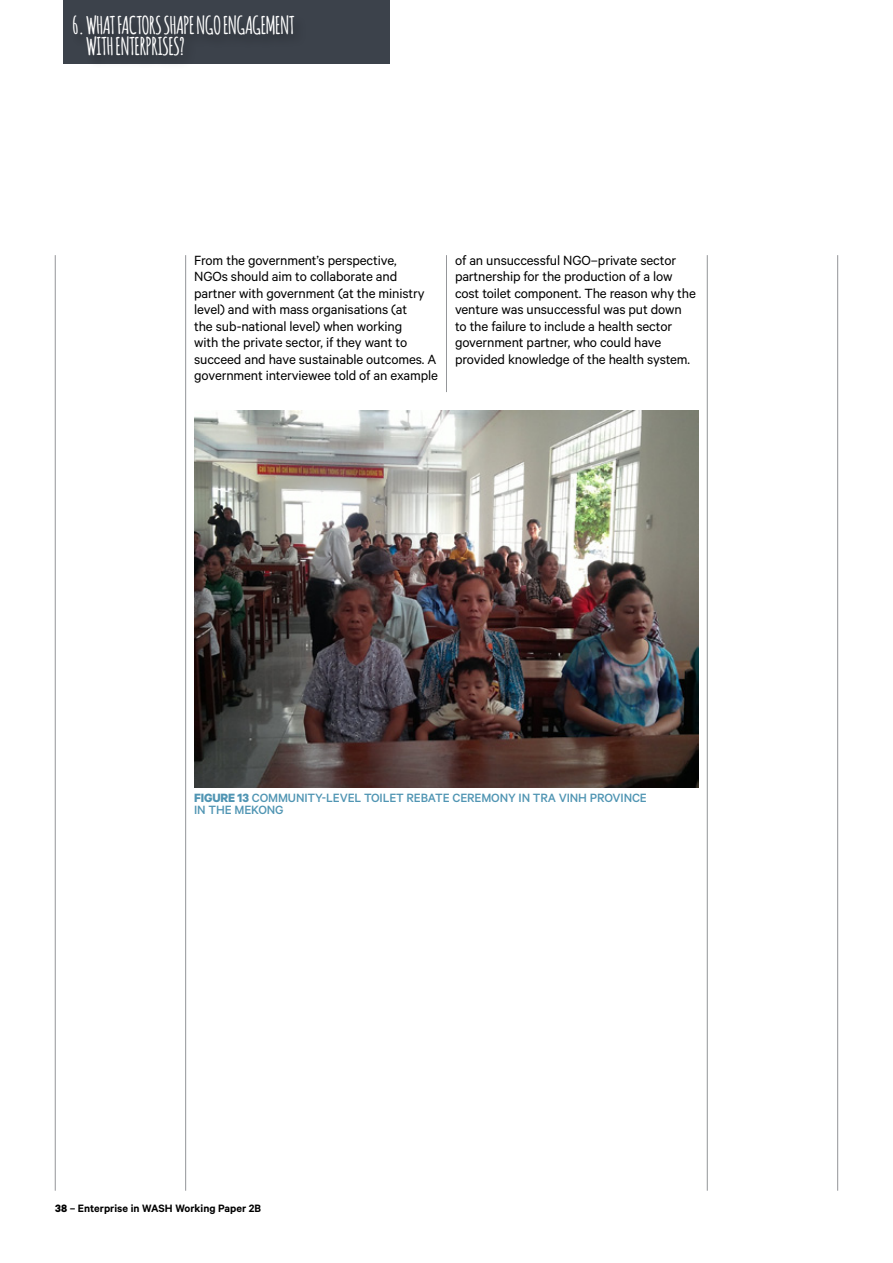
<style>
.page{position:relative;width:893px;height:1263px;background:#fff}
.page>*{position:absolute;margin:0;border:0;box-sizing:border-box;transform-origin:0 0}
.t1{font:700 24px "Amatic";letter-spacing:-.01em;color:#fff}
.t2{font:15px/16.5px "Calibre";letter-spacing:-.01em;color:#000}
.t3{font:500 13.5px/12px "Calibre";letter-spacing:-.01em;color:#5095b3}
.t4{font:600 12px "Calibre";color:#000}
.s1{font-weight:700}
</style>
<div class="page">
<hr style="left:185px;top:255px;width:1px;height:936px;background:#939598">
<hr style="left:55px;top:255px;width:1px;height:936px;background:#939598">
<hr style="left:707px;top:255px;width:1px;height:936px;background:#939598">
<hr style="left:837px;top:255px;width:1px;height:936px;background:#939598">
<hr style="left:446px;top:255px;width:1px;height:137px;background:#939598">
<div style="left:64px;top:0;width:326px;height:64px;background:#3c424b"></div>
<div style="left:71px;top:15px;width:236px;height:55px;background:#000;opacity:.3"></div>
<img style="left:194px;top:410px;width:505px;height:378px">
<h1 class="t1" style="left:72px;top:8px;width:57px">6. WHAT FACTORS</h1>
<h1 class="t1" style="left:164px;top:8px;width:68px">SHAPE NGO ENGAGE</h1>
<h1 class="t1" style="left:266px;top:8px;width:17px">MENT</h1>
<h1 class="t1" style="left:86px;top:29px;width:37px">WIT H ENTERPRISES</h1>
<h1 class="t1" style="left:179px;top:29px;width:7px">?</h1>
<p class="t2" style="left:194px;top:251px;width:245px">From the government’s perspective,<br>NGOs should aim to collaborate and partner with government (at the ministry level) and with mass organisations (at<br>the sub-national level) when working<br>with the private sector, if they want to succeed and have sustainable outcomes. A government interviewee told of an example</p>
<p class="t2" style="left:455px;top:251px;width:242px">of an unsuccessful NGO–private sector partnership for the production of a low cost toilet component. The reason why the venture was unsuccessful was put down to the failure to include a health sector government partner, who could have provided knowledge of the health system.</p>
<p class="t3" style="left:194px;top:791px;width:453px"><span class="s1">FIGURE 13</span> COMMUNITY-LEVEL TOILET REBATE CEREMONY IN TRA VINH PROVINCE<br>IN THE MEKONG</p>
<p class="t4" style="left:55px;top:1201px;width:207px"><span class="s1">38</span> – Enterprise in WASH Working Paper 2B</p>
</div>
